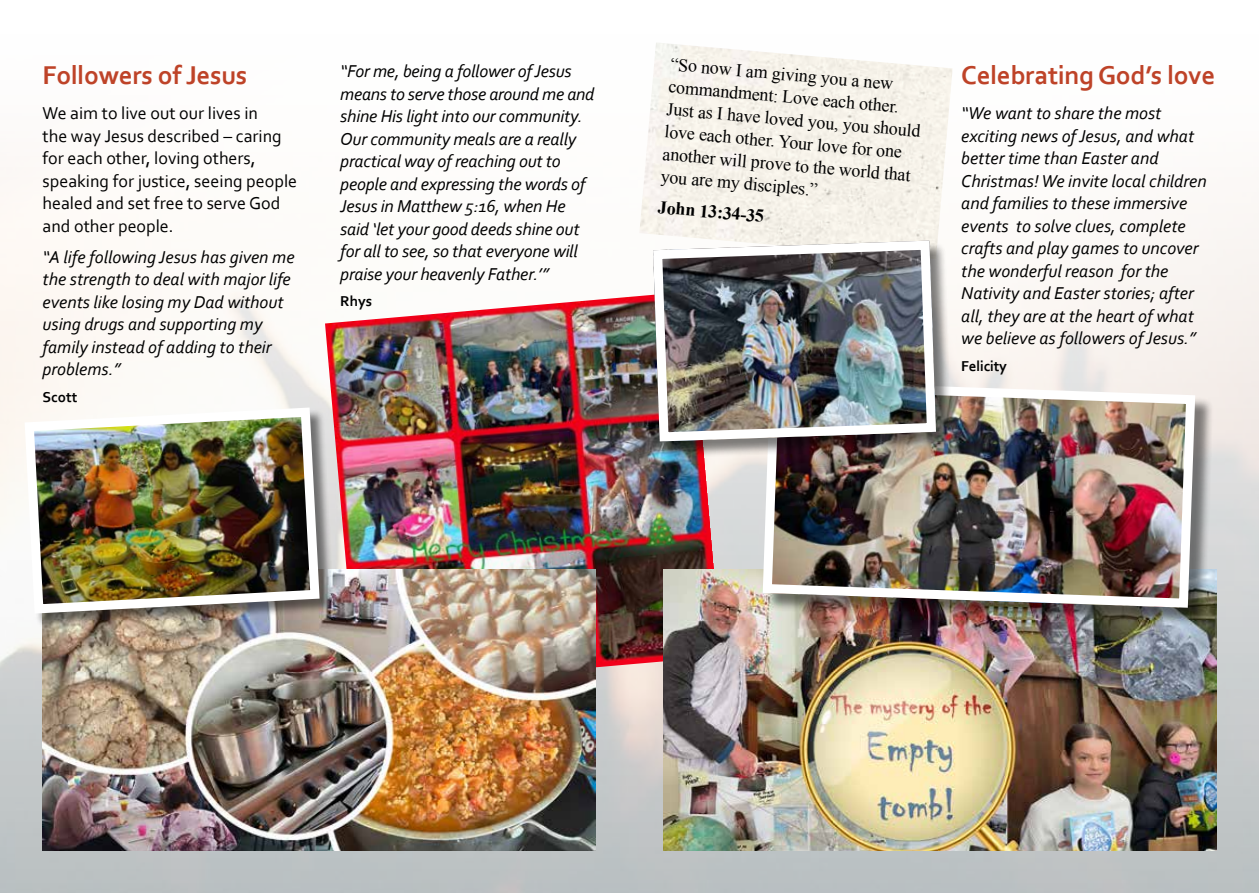
<style>
.page{position:relative;width:1259px;height:893px;background:#fff}
.page>*{position:absolute;margin:0;border:0;box-sizing:border-box;transform-origin:0 0}
.t1{font:700 27px "Corbel";letter-spacing:-.01em;color:#be4328}
.t2{font:italic 18px/22.5px "Corbel";color:#000}
.t3{font:18px/22.5px "Times New Roman";color:#000}
.t4{font:18px/22.5px "Corbel";color:#000}
.t5{font:700 18px "Times New Roman";color:#000}
.t6{font:700 15px "Corbel";letter-spacing:-.005em;color:#000}
</style>
<div class="page">
<img style="left:0;top:69px;width:1259px;height:824px">
<img style="left:639px;top:43px;width:313px;height:216px">
<img style="left:325px;top:292px;width:396px;height:396px">
<img style="left:663px;top:570px;width:553px;height:280px">
<img style="left:43px;top:570px;width:552px;height:280px">
<div style="left:25px;top:408px;width:309px;height:220px;background:#000;opacity:.5"></div>
<img style="left:20px;top:403px;width:304px;height:215px">
<div style="left:765px;top:383px;width:448px;height:243px;background:#000;opacity:.49"></div>
<img style="left:758px;top:376px;width:441px;height:236px">
<div style="left:654px;top:241px;width:299px;height:217px;background:#000;opacity:.5"></div>
<img style="left:648px;top:236px;width:292px;height:210px">
<h1 class="t1" style="left:43px;top:58px;width:206px">Followers of Jesus</h1>
<p class="t4" style="left:43px;top:101px;width:256px">We aim to live out our lives in<br>the way Jesus described – caring for each other, loving others, speaking for justice, seeing people healed and set free to serve God and other people.</p>
<p class="t2" style="left:43px;top:245px;width:253px">“A life following Jesus has given me the strength to deal with major life events like losing my Dad without using drugs and supporting my family instead of adding to their problems.”</p>
<p class="t6" style="left:43px;top:388px;width:36px">Scott</p>
<p class="t2" style="left:340px;top:60px;width:256px">“For me, being a follower of Jesus means to serve those around me and shine His light into our community.<br>Our community meals are a really practical way of reaching out to people and expressing the words of Jesus in Matthew 5:16, when He said ‘let your good deeds shine out for all to see, so that everyone will praise your heavenly Father.’”</p>
<p class="t6" style="left:340px;top:292px;width:33px">Rhys</p>
<p class="t3" style="left:671px;top:52px;width:256px;rotate:5deg">“So now I am giving you a new commandment: Love each other.<br>Just as I have loved you, you should love each other. Your love for one another will prove to the world that you are my disciples.”</p>
<p class="t5" style="left:659px;top:195px;width:108px;rotate:5deg">John 13:34-35</p>
<h1 class="t1" style="left:961px;top:58px;width:256px">Celebrating God’s love</h1>
<p class="t2" style="left:961px;top:101px;width:247px">“We want to share the most exciting news of Jesus, and what better time than Easter and<br>Christmas! We invite local children and families to these immersive events to solve clues, complete crafts and play games to uncover the wonderful reason for the<br>Nativity and Easter stories; after all, they are at the heart of what we believe as followers of Jesus.”</p>
<p class="t6" style="left:961px;top:357px;width:47px">Felicity</p>
</div>
